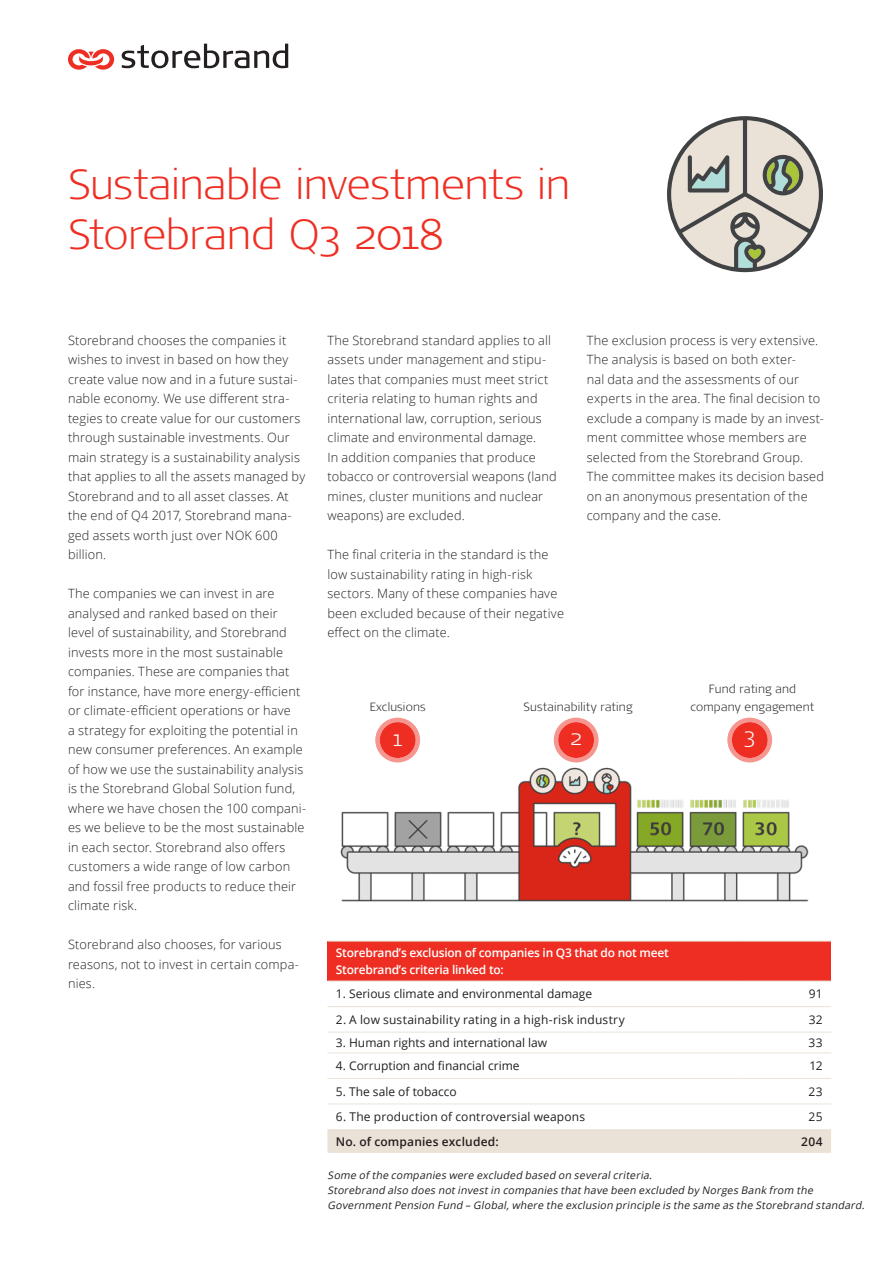
<style>
.page{position:relative;width:893px;height:1263px;background:#fff}
.page>*{position:absolute;margin:0;border:0;box-sizing:border-box;transform-origin:0 0}
.Hovedtittel_28_33_sv{font:300 expanded 42px/49.5px "Signa OT";letter-spacing:-.01em;color:#ee2e22}
.t1{font:300 expanded 21.75px "Signa OT";color:#fff}
.Brødtekst_8_5_13{font:300 12.75px/19.5px "Open Sans";letter-spacing:.015em;color:#231f20}
.t2{font:12px "Open Sans";color:#231f20}
.t3{font:600 12px "Open Sans";letter-spacing:-.02em;color:#fff}
.Graf_bildetekst_8_10{font:600 12px "Open Sans";letter-spacing:.015em;color:#231f20}
.t4{font:300 expanded 11.85px "Signa OT";letter-spacing:.015em;color:#231f20}
.Fotnote{font:italic 10.5px "Open Sans";color:#231f20}
</style>
<div class="page">
<svg style="left:667px;top:116px;width:156px;height:156px"></svg>
<img style="left:340px;top:767px;width:469px;height:135px">
<div style="left:380px;top:722px;width:36px;height:36px;background:#ee2e22;border-radius:50%"></div>
<div style="left:375px;top:718px;width:45px;height:44px;border:4px solid #ee2e22;border-radius:50%"></div>
<div style="left:558px;top:722px;width:36px;height:36px;background:#ee2e22;border-radius:50%"></div>
<div style="left:554px;top:718px;width:44px;height:44px;border:4px solid #ee2e22;border-radius:50%"></div>
<div style="left:732px;top:722px;width:36px;height:36px;background:#ee2e22;border-radius:50%"></div>
<div style="left:727px;top:718px;width:45px;height:44px;border:4px solid #ee2e22;border-radius:50%"></div>
<div style="left:327px;top:941px;width:504px;height:40px;background:#ee2e22"></div>
<div style="left:327px;top:1129px;width:504px;height:24px;background:#ebe2d7"></div>
<hr style="left:327px;top:941px;width:411px;height:1px;background:#ebe2d7">
<hr style="left:738px;top:941px;width:93px;height:1px;background:#ebe2d7">
<hr style="left:327px;top:981px;width:411px;height:1px;background:#ebe2d7">
<hr style="left:738px;top:981px;width:93px;height:1px;background:#ebe2d7">
<hr style="left:327px;top:1006px;width:411px;height:1px;background:#ebe2d7">
<hr style="left:738px;top:1006px;width:93px;height:1px;background:#ebe2d7">
<hr style="left:327px;top:1032px;width:411px;height:1px;background:#ebe2d7">
<hr style="left:327px;top:1052px;width:411px;height:1px;background:#ebe2d7">
<hr style="left:327px;top:1078px;width:411px;height:1px;background:#ebe2d7">
<hr style="left:738px;top:1032px;width:93px;height:1px;background:#ebe2d7">
<hr style="left:738px;top:1052px;width:93px;height:1px;background:#ebe2d7">
<hr style="left:738px;top:1078px;width:93px;height:1px;background:#ebe2d7">
<hr style="left:327px;top:1104px;width:411px;height:1px;background:#ebe2d7">
<hr style="left:738px;top:1104px;width:93px;height:1px;background:#ebe2d7">
<svg style="left:68px;top:49px;width:47px;height:21px"></svg>
<svg style="left:122px;top:44px;width:166px;height:24px"></svg>
<p class="Hovedtittel_28_33_sv" style="left:68px;top:160px;width:504px">Sustainable investments in<br>Storebrand Q3 2018</p>
<p class="Brødtekst_8_5_13" style="left:68px;top:330px;width:239px">Storebrand chooses the companies it wishes to invest in based on how they create value now and in a future sustai&shy;nable economy. We use different stra&shy;tegies to create value for our customers through sustainable investments. Our main strategy is a sustainability analysis that applies to all the assets managed by Storebrand and to all asset classes. At the end of Q4 2017, Storebrand mana&shy;ged assets worth just over NOK 600 billion.</p>
<p class="Brødtekst_8_5_13" style="left:68px;top:583px;width:240px">The companies we can invest in are analysed and ranked based on their level of sustainability, and Storebrand invests more in the most sustainable companies. These are companies that for instance, have more energy-efficient or climate-efficient operations or have<br>a strategy for exploiting the potential in new consumer preferences. An example of how we use the sustainability analysis is the Storebrand Global Solution fund, where we have chosen the 100 compani&shy;es we believe to be the most sustainable in each sector. Storebrand also offers customers a wide range of low carbon and fossil free products to reduce their climate risk.</p>
<p class="Brødtekst_8_5_13" style="left:68px;top:934px;width:232px">Storebrand also chooses, for various reasons, not to invest in certain compa&shy;nies.</p>
<p class="Brødtekst_8_5_13" style="left:327px;top:330px;width:231px">The Storebrand standard applies to all assets under management and stipu&shy;lates that companies must meet strict criteria relating to human rights and international law, corruption, serious climate and environmental damage.<br>In addition companies that produce tobacco or controversial weapons (land mines, cluster munitions and nuclear weapons) are excluded.</p>
<p class="Brødtekst_8_5_13" style="left:327px;top:544px;width:238px">The final criteria in the standard is the low sustainability rating in high-risk sectors. Many of these companies have been excluded because of their negative effect on the climate.</p>
<p class="Brødtekst_8_5_13" style="left:587px;top:330px;width:239px">The exclusion process is very extensive.<br>The analysis is based on both exter-<br>nal data and the assessments of our experts in the area. The final decision to exclude a company is made by an invest&shy;ment committee whose members are selected from the Storebrand Group.<br>The committee makes its decision based on an anonymous presentation of the company and the case.</p>
<p class="t4" style="left:370px;top:700px;width:57px">Exclusions</p>
<p class="t4" style="left:523px;top:700px;width:111px">Sustainability rating</p>
<p class="t4" style="left:709px;top:682px;width:89px">Fund rating and</p>
<p class="t4" style="left:691px;top:699px;width:125px">company engagement</p>
<p class="t1" style="left:393px;top:726px;width:11px">1</p>
<p class="t1" style="left:570px;top:725px;width:13px">2</p>
<p class="t1" style="left:744px;top:723px;width:13px">3</p>
<p class="t3" style="left:336px;top:945px;width:334px">Storebrand’s exclusion of companies in Q3 that do not meet</p>
<p class="t3" style="left:336px;top:961px;width:169px">Storebrand’s criteria linked to:</p>
<p class="t2" style="left:336px;top:986px;width:258px">1. Serious climate and environmental damage</p>
<p class="t2" style="left:809px;top:986px;width:15px">91</p>
<p class="t2" style="left:336px;top:1011px;width:291px">2. A low sustainability rating in a high-risk industry</p>
<p class="t2" style="left:809px;top:1011px;width:15px">32</p>
<p class="t2" style="left:336px;top:1034px;width:213px">3. Human rights and international law</p>
<p class="t2" style="left:809px;top:1034px;width:15px">33</p>
<p class="t2" style="left:336px;top:1058px;width:185px">4. Corruption and financial crime</p>
<p class="t2" style="left:809px;top:1058px;width:15px">12</p>
<p class="t2" style="left:336px;top:1083px;width:122px">5. The sale of tobacco</p>
<p class="t2" style="left:808px;top:1083px;width:16px">23</p>
<p class="t2" style="left:336px;top:1109px;width:251px">6. The production of controversial weapons</p>
<p class="t2" style="left:809px;top:1109px;width:15px">25</p>
<p class="Graf_bildetekst_8_10" style="left:336px;top:1133px;width:164px">No. of companies excluded:</p>
<p class="Graf_bildetekst_8_10" style="left:801px;top:1133px;width:23px">204</p>
<p class="Fotnote" style="left:328px;top:1168px;width:328px">Some of the companies were excluded based on severalcriteria.</p>
<p class="Fotnote" style="left:328px;top:1183px;width:489px">Storebrand also does notinvestin companies thathave been excluded by Norges Bank from the</p>
<p class="Fotnote" style="left:328px;top:1198px;width:541px">GovernmentPension Fund – Global,where the exclusion principle is the same as the Storebrand standard.</p>
</div>
